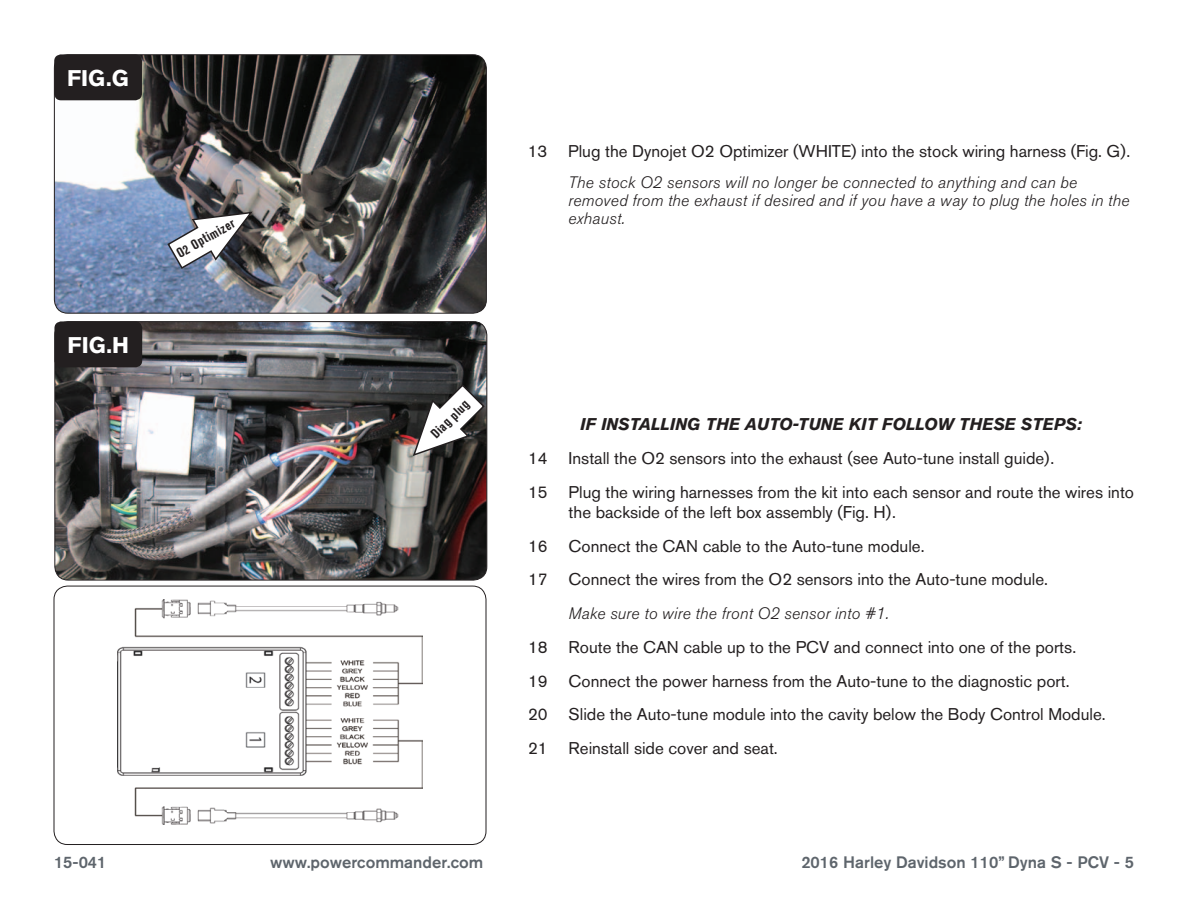
<style>
.page{position:relative;width:1188px;height:918px;background:#fff}
.page>*{position:absolute;margin:0;border:0;box-sizing:border-box;transform-origin:0 0}
.t1{font:700 22.5px "Akzidenz Grotesk BQ";color:#fff}
.Bodycopy{font:16.8px/20.2px "Akzidenz Grotesk BQ";color:#231f20}
.Bodycopy-2{font:italic 700 16.8px "Akzidenz Grotesk BQ";color:#231f20}
.Bodycopy-3{font:italic 300 16.5px/18px "Akzidenz Grotesk BQ";letter-spacing:.01em;color:#231f20}
.t2{font:500 16.5px "Akzidenz Grotesk BQ";color:#5e656c}
.Callouts{font:700 condensed 13.5px "Akzidenz Grotesk BQ";color:#231f20}
</style>
<div class="page">
<img style="left:54px;top:55px;width:431px;height:257px">
<div style="left:54px;top:54px;width:433px;height:260px;border:1px solid #231f20;border-radius:14px"></div>
<div style="left:54px;top:54px;width:88px;height:46px;background:#231f20;border-radius:7px"></div>
<img style="left:56px;top:322px;width:431px;height:258px">
<div style="left:54px;top:321px;width:433px;height:259px;border:1px solid #231f20;border-radius:14px"></div>
<div style="left:54px;top:321px;width:88px;height:46px;background:#231f20;border-radius:7px"></div>
<svg style="left:412px;top:383px;width:74px;height:74px"></svg>
<img style="left:118px;top:600px;width:304px;height:225px">
<div style="left:54px;top:586px;width:432px;height:259px;border:1px solid #231f20;border-radius:14px"></div>
<img style="left:166px;top:211px;width:88px;height:59px">
<p class="t1" style="left:67px;top:65px;width:63px">FIG.G</p>
<p class="t1" style="left:68px;top:332px;width:63px">FIG.H</p>
<p class="Callouts" style="left:174px;top:247px;width:66px;rotate:-30deg">O2 Optimizer</p>
<p class="Bodycopy" style="left:528px;top:141px;width:604px">13 Plug the Dynojet O2 Optimizer (WHITE) into the stock wiring harness (Fig. G).</p>
<p class="Bodycopy-3" style="left:568px;top:174px;width:563px">The stock O2 sensors will no longer be connected to anything and can be removed from the exhaust if desired and if you have a way to plug the holes in the exhaust.</p>
<p class="Callouts" style="left:428px;top:430px;width:49px;rotate:-45deg">Diag plug</p>
<p class="Bodycopy-2" style="left:581px;top:414px;width:503px">IF INSTALLING THE AUTO-TUNE KIT FOLLOW THESE STEPS:</p>
<p class="Bodycopy" style="left:528px;top:448px;width:528px">14 Install the O2 sensors into the exhaust (see Auto-tune install guide).</p>
<p class="Bodycopy" style="left:569px;top:482px;width:567px;text-indent:-40px">15 Plug the wiring harnesses from the kit into each sensor and route the wires into the backside of the left box assembly (Fig. H).</p>
<p class="Bodycopy" style="left:528px;top:536px;width:398px">16 Connect the CAN cable to the Auto-tune module.</p>
<p class="Bodycopy" style="left:528px;top:569px;width:521px">17 Connect the wires from the O2 sensors into the Auto-tune module.</p>
<p class="Bodycopy-3" style="left:569px;top:605px;width:322px">Make sure to wire the front O2 sensor into #1.</p>
<p class="Bodycopy" style="left:528px;top:637px;width:550px">18 Route the CAN cable up to the PCV and connect into one of the ports.</p>
<p class="Bodycopy" style="left:528px;top:671px;width:543px">19 Connect the power harness from the Auto-tune to the diagnostic port.</p>
<p class="Bodycopy" style="left:528px;top:704px;width:579px">20 Slide the Auto-tune module into the cavity below the Body Control Module.</p>
<p class="Bodycopy" style="left:528px;top:738px;width:251px">21 Reinstall side cover and seat.</p>
<p class="t2" style="left:54px;top:852px;width:54px">15-041</p>
<p class="t2" style="left:270px;top:852px;width:215px">www.powercommander.com</p>
<p class="t2" style="left:801px;top:852px;width:334px">2016 Harley Davidson 110” Dyna S - PCV - 5</p>
</div>
